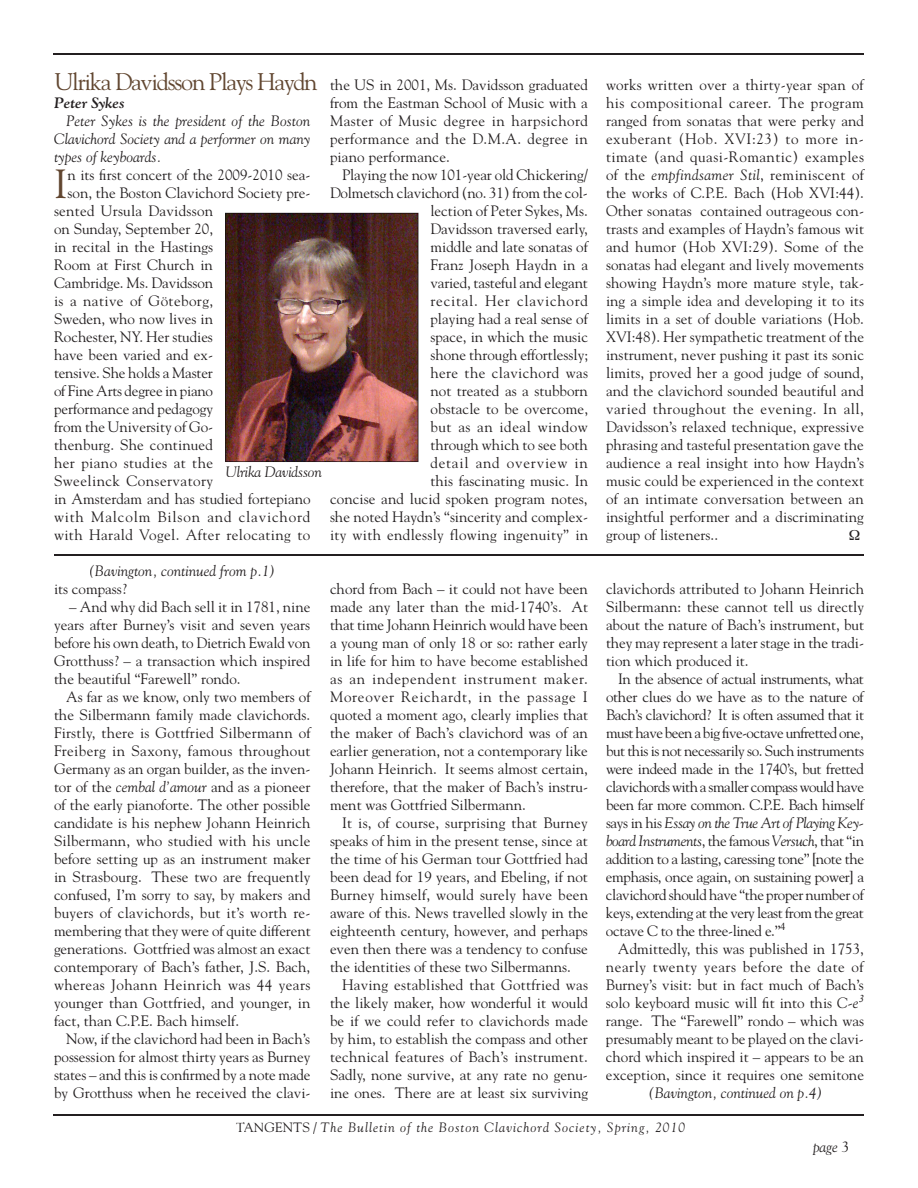
<style>
.page{position:relative;width:918px;height:1188px;background:#fff}
.page>*{position:absolute;margin:0;border:0;box-sizing:border-box;transform-origin:0 0}
.t1{font:40.5px "Goudy";color:#614630}
.t2{font:24px "Goudy";letter-spacing:-.05em;color:#614630}
.t3{font:15px/18px "Goudy";color:#231f20;text-align:justify}
.t4{font:italic 15px/18px "Goudy";color:#231f20;text-align:justify}
.t5{font:15px "Goudy";letter-spacing:.03em;color:#231f20}
.t6{font:15px "Goudy";letter-spacing:.025em;color:#231f20}
.t7{font:15px "Goudy";letter-spacing:.055em;color:#231f20}
.t8{font:15px "Goudy";letter-spacing:.02em;color:#231f20}
.t9{font:italic 700 15px "Goudy";letter-spacing:-.01em;color:#231f20}
.t10{font:italic 13.5px "Goudy";letter-spacing:.075em;color:#231f20}
.s1{font-style:italic}
.s2{font-style:normal}
</style>
<div class="page">
<hr style="left:53px;top:1114px;width:811px;height:1px;background:#231f20">
<hr style="left:53px;top:53px;width:811px;height:2px;background:#231f20">
<img style="left:274px;top:263px;width:96px;height:149px">
<img style="left:225px;top:213px;width:193px;height:50px">
<img style="left:225px;top:263px;width:49px;height:199px">
<img style="left:370px;top:263px;width:48px;height:199px">
<img style="left:273px;top:412px;width:97px;height:50px">
<hr style="left:54px;top:555px;width:810px;height:1px;background:#231f20">
<h2 class="t2" style="left:55px;top:67px;width:264px">Ulrika Davidsson Plays Haydn</h2>
<p class="t9" style="left:54px;top:93px;width:72px">Peter Sykes</p>
<p class="t4" style="left:54px;top:111px;width:258px;text-indent:12px">Peter Sykes is the president of the Boston Clavichord Society and a performer on many types of keyboards.</p>
<h1 class="t1" style="left:54px;top:159px;width:15px">I</h1>
<p class="t3" style="left:68px;top:165px;width:244px">n its first concert of the 2009-2010 sea-</p>
<p class="t3" style="left:68px;top:183px;width:244px">son, the Boston Clavichord Society pre-</p>
<p class="t8" style="left:54px;top:201px;width:161px">sented Ursula Davidsson</p>
<p class="t3" style="left:54px;top:219px;width:161px">on Sunday, September 20,</p>
<p class="t3" style="left:54px;top:237px;width:161px">in recital in the Hastings</p>
<p class="t3" style="left:54px;top:255px;width:160px">Room at First Church in</p>
<p class="t3" style="left:54px;top:273px;width:161px">Cambridge. Ms. Davidsson</p>
<p class="t5" style="left:54px;top:291px;width:161px">is a native of Göteborg,</p>
<p class="t3" style="left:54px;top:309px;width:161px">Sweden, who now lives in</p>
<p class="t3" style="left:54px;top:327px;width:160px">Rochester, NY. Her studies</p>
<p class="t3" style="left:54px;top:345px;width:161px">have been varied and ex-</p>
<p class="t3" style="left:54px;top:363px;width:160px">tensive. She holds a Master</p>
<p class="t3" style="left:54px;top:381px;width:161px">of Fine Arts degree in piano</p>
<p class="t3" style="left:54px;top:399px;width:161px">performance and pedagogy</p>
<p class="t3" style="left:54px;top:417px;width:161px">from the University of Go-</p>
<p class="t3" style="left:54px;top:435px;width:160px">thenburg. She continued</p>
<p class="t5" style="left:54px;top:453px;width:161px">her piano studies at the</p>
<p class="t5" style="left:54px;top:471px;width:161px">Sweelinck Conservatory</p>
<p class="t3" style="left:54px;top:489px;width:258px">in Amsterdam and has studied fortepiano</p>
<p class="t7" style="left:54px;top:507px;width:258px">with Malcolm Bilson and clavichord</p>
<p class="t6" style="left:54px;top:525px;width:258px">with Harald Vogel. After relocating to</p>
<p class="t4" style="left:225px;top:462px;width:98px">Ulrika Davidsson</p>
<p class="t3" style="left:330px;top:75px;width:260px">the US in 2001, Ms. Davidsson graduated from the Eastman School of Music with a Master of Music degree in harpsichord performance and the D.M.A. degree in piano performance.</p>
<p class="t3" style="left:330px;top:165px;width:260px;text-align:right">Playing the now 101-year old Chickering/<br>Dolmetsch clavichord (no. 31) from the col&shy;lection of Peter Sykes, Ms.<br>Davidsson traversed early,<br>middle and late sonatas of<br>Franz Joseph Haydn in a<br>varied, tasteful and elegant<br>recital. Her clavichord<br>playing had a real sense of<br>space, in which the music<br>shone through effortlessly;<br>here the clavichord was<br>not treated as a stubborn<br>obstacle to be overcome,<br>but as an ideal window<br>through which to see both<br>detail and overview in<br>this fascinating music. In<br>concise and lucid spoken program notes, she noted Haydn’s “sincerity and complex&shy;ity with endlessly flowing ingenuity” in</p>
<p class="t4" style="left:89px;top:561px;width:188px">(Bavington, continued from p.1)</p>
<p class="t3" style="left:54px;top:579px;width:74px">its compass?</p>
<p class="t3" style="left:54px;top:597px;width:258px;text-indent:15px">– And why did Bach sell it in 1781, nine years after Burney’s visit and seven years before his own death, to Dietrich Ewald von Grotthuss? – a transaction which inspired the beautiful “Farewell” rondo.</p>
<p class="t3" style="left:54px;top:687px;width:258px;text-indent:12px">As far as we know, only two members of the Silbermann family made clavichords.<br>Firstly, there is Gottfried Silbermann of Freiberg in Saxony, famous throughout Germany as an organ builder, as the inven&shy;tor of the <span class="s1">cembal d’amour</span> and as a pioneer of the early pianoforte. The other possible candidate is his nephew Johann Heinrich Silbermann, who studied with his uncle before setting up as an instrument maker in Strasbourg. These two are frequently confused, I’m sorry to say, by makers and buyers of clavichords, but it’s worth re&shy;membering that they were of quite different generations. Gottfried was almost an exact contemporary of Bach’s father, J.S. Bach, whereas Johann Heinrich was 44 years younger than Gottfried, and younger, in fact, than C.P.E. Bach himself.</p>
<p class="t3" style="left:54px;top:1029px;width:258px;text-indent:12px">Now, if the clavichord had been in Bach’s possession for almost thirty years as Burney states – and this is confirmed by a note made by Grotthuss when he received the clavi-</p>
<p class="t3" style="left:330px;top:579px;width:260px">chord from Bach – it could not have been made any later than the mid-1740’s. At that time Johann Heinrich would have been a young man of only 18 or so: rather early in life for him to have become established as an independent instrument maker.<br>Moreover Reichardt, in the passage I quoted a moment ago, clearly implies that the maker of Bach’s clavichord was of an earlier generation, not a contemporary like Johann Heinrich. It seems almost certain, therefore, that the maker of Bach’s instru&shy;ment was Gottfried Silbermann.</p>
<p class="t3" style="left:330px;top:813px;width:260px;text-indent:12px">It is, of course, surprising that Burney speaks of him in the present tense, since at the time of his German tour Gottfried had been dead for 19 years, and Ebeling, if not Burney himself, would surely have been aware of this. News travelled slowly in the eighteenth century, however, and perhaps even then there was a tendency to confuse the identities of these two Silbermanns.</p>
<p class="t3" style="left:330px;top:975px;width:260px;text-indent:12px">Having established that Gottfried was the likely maker, how wonderful it would be if we could refer to clavichords made by him, to establish the compass and other technical features of Bach’s instrument.<br>Sadly, none survive, at any rate no genu&shy;ine ones. There are at least six surviving</p>
<p class="t3" style="left:606px;top:75px;width:260px">works written over a thirty-year span of his compositional career. The program ranged from sonatas that were perky and exuberant (Hob. XVI:23) to more in&shy;timate (and quasi-Romantic) examples of the <span class="s1">empfindsamer Stil</span>, reminiscent of the works of C.P.E. Bach (Hob XVI:44).<br>Other sonatas contained outrageous con&shy;trasts and examples of Haydn’s famous wit and humor (Hob XVI:29). Some of the sonatas had elegant and lively movements showing Haydn’s more mature style, tak&shy;ing a simple idea and developing it to its limits in a set of double variations (Hob.<br>XVI:48). Her sympathetic treatment of the instrument, never pushing it past its sonic limits, proved her a good judge of sound, and the clavichord sounded beautiful and varied throughout the evening. In all, Davidsson’s relaxed technique, expressive phrasing and tasteful presentation gave the audience a real insight into how Haydn’s music could be experienced in the context of an intimate conversation between an insightful performer and a discriminating group of listeners..</p>
<p class="t3" style="left:606px;top:579px;width:260px">clavichords attributed to Johann Heinrich Silbermann: these cannot tell us directly about the nature of Bach’s instrument, but they may represent a later stage in the tradi&shy;tion which produced it.</p>
<p class="t3" style="left:606px;top:669px;width:260px;text-indent:12px">In the absence of actual instruments, what other clues do we have as to the nature of Bach’s clavichord? It is often assumed that it must have been a big five-octave unfretted one, but this is not necessarily so. Such instruments were indeed made in the 1740’s, but fretted clavichords with a smaller compass would have been far more common. C.P.E. Bach himself says in his <span class="s1">Essay on the True Art of Playing Key&shy;board Instruments</span>, the famous <span class="s1">Versuch</span>, that “in addition to a lasting, caressing tone” [note the emphasis, once again, on sustaining power] a clavichord should have “the proper number of keys, extending at the very least from the great octave C to the three-lined e.”<sup>4</sup></p>
<p class="t3" style="left:606px;top:939px;width:260px;text-indent:12px">Admittedly, this was published in 1753, nearly twenty years before the date of Burney’s visit: but in fact much of Bach’s solo keyboard music will fit into this <span class="s1">C-e</span><sup>3 </sup>range. The “Farewell” rondo – which was presumably meant to be played on the clavi&shy;chord which inspired it – appears to be an exception, since it requires one semitone</p>
<p class="t4" style="left:649px;top:1083px;width:175px">(Bavington, continued on p.4)</p>
<p class="t10" style="left:236px;top:1119px;width:451px"><span class="s2">TANGENTS /</span> The Bulletin of the Boston Clavichord Society, Spring, 2010</p>
<p class="t4" style="left:813px;top:1137px;width:38px">page <span class="s2">3</span></p>
</div>
